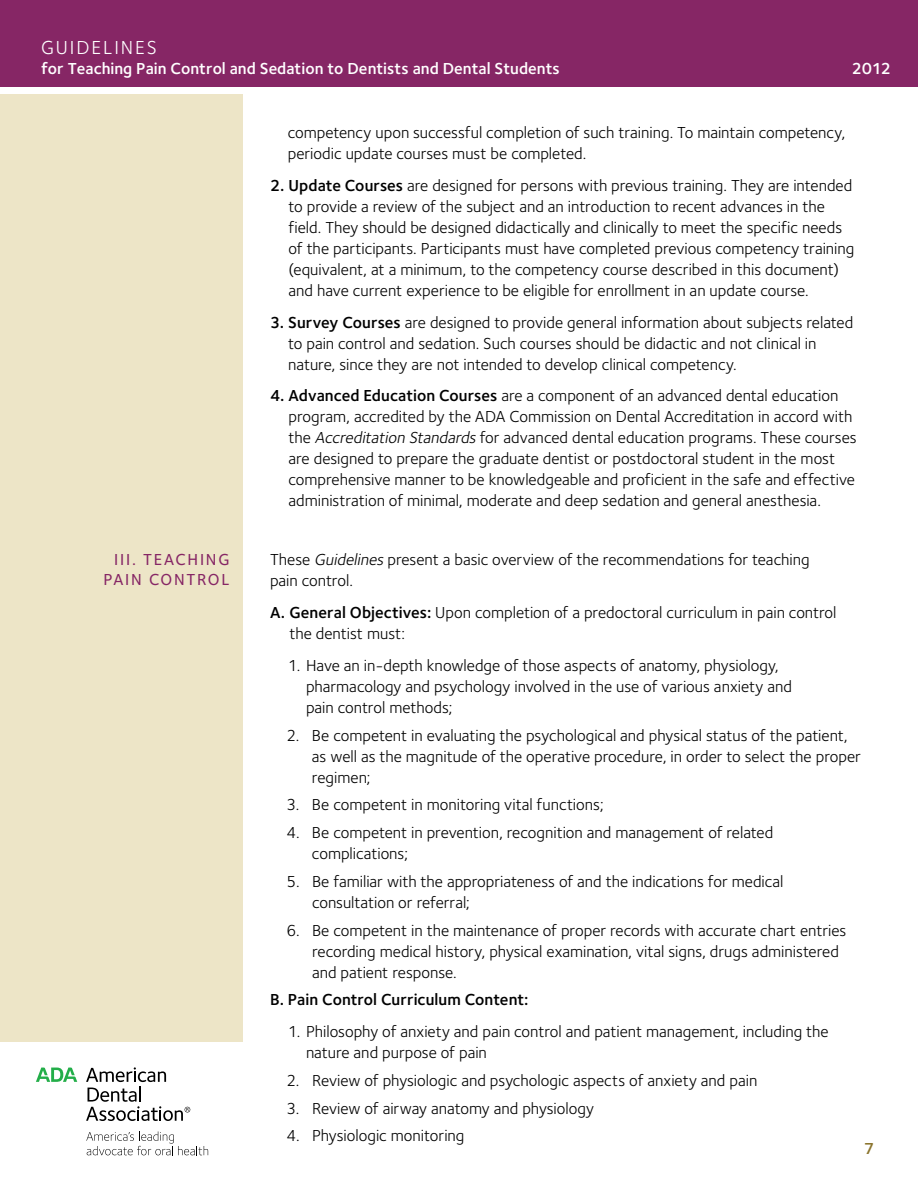
<style>
.page{position:relative;width:918px;height:1188px;background:#fff}
.page>*{position:absolute;margin:0;border:0;box-sizing:border-box;transform-origin:0 0}
.t1{font:19.5px "Foundry Sterling";letter-spacing:.1em;color:#fff}
.t2{font:16.5px/21px "Foundry Sterling";color:#000}
.t3{font:600 16.5px "Foundry Sterling";color:#fff}
.t4{font:600 16.5px "Foundry Sterling";color:#000}
.t5{font:500 16.5px/19.8px "Foundry Sterling";letter-spacing:.105em;color:#862665;text-align:right}
.t6{font:600 16.5px "Foundry Sterling";color:#8b752e}
.s1{font-weight:600}
.s2{font-style:italic}
</style>
<div class="page">
<div style="left:0;top:0;width:918px;height:86px;background:#862665"></div>
<svg style="left:86px;top:1131px;width:122px;height:24px"></svg>
<svg style="left:36px;top:1068px;width:41px;height:14px"></svg>
<svg style="left:86px;top:1067px;width:104px;height:54px"></svg>
<div style="left:0;top:94px;width:243px;height:948px;background:#ede5c7"></div>
<p class="t1" style="left:41px;top:34px;width:117px">Guidelines</p>
<p class="t3" style="left:41px;top:57px;width:520px">for Teaching Pain Control and Sedation to Dentists and Dental Students</p>
<p class="t3" style="left:852px;top:57px;width:41px">2012</p>
<p class="t5" style="left:103px;top:549px;width:128px">III. TEACHING<br>PAI N CONTROL</p>
<p class="t2" style="left:288px;top:121px;width:559px">competency upon successful completion of such training. To maintain competency, periodic update courses must be completed.</p>
<p class="t2" style="left:289px;top:174px;width:567px;text-indent:-19px"><span class="s1">2. Update Courses</span> are designed for persons with previous training. They are intended to provide a review of the subject and an introduction to recent advances in the field. They should be designed didactically and clinically to meet the specific needs of the participants. Participants must have completed previous competency training (equivalent, at a minimum, to the competency course described in this document) and have current experience to be eligible for enrollment in an update course.</p>
<p class="t2" style="left:288px;top:311px;width:567px;text-indent:-18px"><span class="s1">3. Survey Courses</span> are designed to provide general information about subjects related to pain control and sedation. Such courses should be didactic and not clinical in nature, since they are not intended to develop clinical competency.</p>
<p class="t2" style="left:289px;top:385px;width:570px;text-indent:-19px"><span class="s1">4. Advanced Education Courses</span> are a component of an advanced dental education program, accredited by the ADA Commission on Dental Accreditation in accord with the <span class="s2">Accreditation Standards</span>for advanced dental education programs. These courses are designed to prepare the graduate dentist or postdoctoral student in the most comprehensive manner to be knowledgeable and proficient in the safe and effective administration of minimal, moderate and deep sedation and general anesthesia.</p>
<p class="t2" style="left:270px;top:549px;width:541px">These <span class="s2">Guidelines</span>present a basic overview of the recommendations for teaching pain control.</p>
<p class="t2" style="left:290px;top:601px;width:549px;text-indent:-20px"><span class="s1">A. General Objectives:</span> Upon completion of a predoctoral curriculum in pain control the dentist must:</p>
<p class="t2" style="left:306px;top:654px;width:488px;text-indent:-18px">1. Have an in-depth knowledge of those aspects of anatomy, physiology, pharmacology and psychology involved in the use of various anxiety and pain control methods;</p>
<p class="t2" style="left:312px;top:724px;width:550px;text-indent:-25px">2. Be competent in evaluating the psychological and physical status of the patient, as well as the magnitude of the operative procedure, in order to select the proper regimen;</p>
<p class="t2" style="left:287px;top:794px;width:319px">3. Be competent in monitoring vital functions;</p>
<p class="t2" style="left:312px;top:822px;width:463px;text-indent:-25px">4. Be competent in prevention, recognition and management of related complications;</p>
<p class="t2" style="left:312px;top:870px;width:473px;text-indent:-26px">5. Be familiar with the appropriateness of and the indications for medical consultation or referral;</p>
<p class="t2" style="left:312px;top:919px;width:536px;text-indent:-25px">6. Be competent in the maintenance of proper records with accurate chart entries recording medical history, physical examination, vital signs, drugs administered and patient response.</p>
<p class="t4" style="left:270px;top:988px;width:260px">B. Pain Control Curriculum Content:</p>
<p class="t2" style="left:306px;top:1021px;width:524px;text-indent:-18px">1. Philosophy of anxiety and pain control and patient management, including the nature and purpose of pain</p>
<p class="t2" style="left:287px;top:1069px;width:472px">2. Review of physiologic and psychologic aspects of anxiety and pain</p>
<p class="t2" style="left:287px;top:1097px;width:309px">3. Review of airway anatomy and physiology</p>
<p class="t2" style="left:287px;top:1125px;width:180px">4. Physiologic monitoring</p>
<p class="t6" style="left:864px;top:1137px;width:12px">7</p>
</div>
